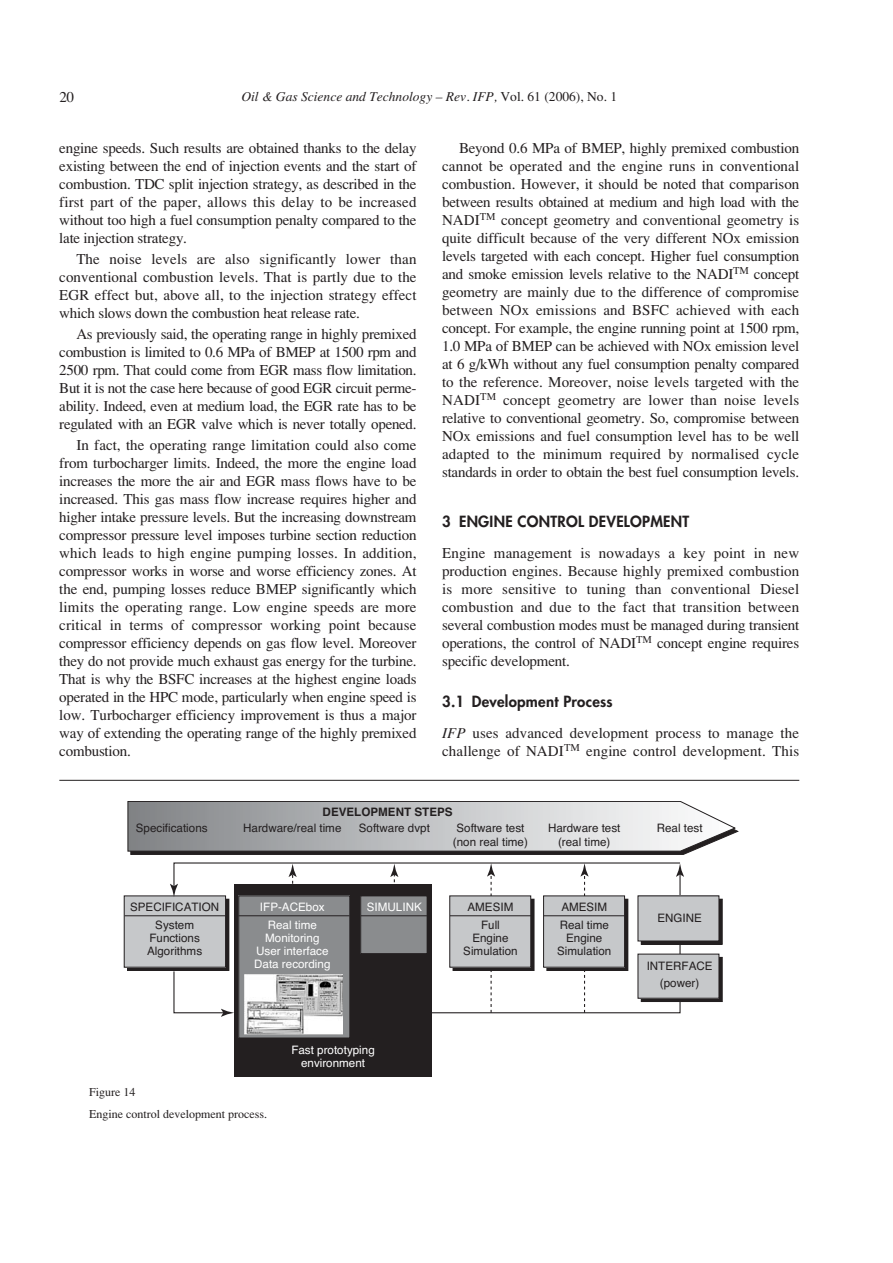
<style>
.page{position:relative;width:893px;height:1263px;background:#fff}
.page>*{position:absolute;margin:0;border:0;box-sizing:border-box;transform-origin:0 0}
.t1{font:15px/18px "Times";letter-spacing:-.015em;color:#231f20;text-align:justify}
.t2{font:15px/18px "Times";letter-spacing:.01em;color:#231f20}
.t3{font:800 15px "Futura";letter-spacing:.015em;color:#231f20}
.t4{font:italic 13.5px "Times";color:#231f20}
.t5{font:12px/21.5px "Times";color:#231f20}
.t6{font:11.7px/13px "Helvetica";color:#231f20;text-align:center}
.t7{font:11.7px/13px "Helvetica";color:#fff;text-align:center}
.t8{font:700 11.7px "Helvetica";color:#231f20}
.s1{font-style:normal}
.s2{font-style:italic}
</style>
<div class="page">
<svg style="left:127px;top:801px;width:611px;height:54px;background:#b2b3b5"></svg>
<div style="left:124px;top:896px;width:102px;height:71px;background:#c6c8ca"></div>
<div style="left:124px;top:896px;width:102px;height:72px;border:1px solid #231f20"></div>
<div style="left:234px;top:884px;width:197px;height:192px;background:#231f20"></div>
<hr style="left:125px;top:915px;width:100px;height:1px;background:#231f20">
<svg style="left:240px;top:1017px;width:108px;height:19px"></svg>
<img style="left:245px;top:1017px;width:98px;height:17px">
<div style="left:641px;top:899px;width:81px;height:45px;background:#231f20"></div>
<div style="left:641px;top:899px;width:81px;height:46px;border:1px solid #231f20"></div>
<div style="left:641px;top:957px;width:81px;height:45px;background:#231f20"></div>
<div style="left:638px;top:896px;width:81px;height:45px;background:#c6c8ca"></div>
<div style="left:638px;top:954px;width:81px;height:44px;background:#c6c8ca"></div>
<div style="left:638px;top:954px;width:81px;height:45px;border:1px solid #231f20"></div>
<svg style="left:170px;top:862px;width:514px;height:155px"></svg>
<div style="left:453px;top:899px;width:81px;height:71px;background:#231f20"></div>
<div style="left:453px;top:899px;width:81px;height:72px;border:1px solid #231f20"></div>
<div style="left:450px;top:896px;width:81px;height:71px;background:#c6c8ca"></div>
<div style="left:449px;top:896px;width:82px;height:72px;border:1px solid #231f20"></div>
<hr style="left:450px;top:915px;width:81px;height:1px;background:#231f20">
<div style="left:547px;top:899px;width:81px;height:71px;background:#231f20"></div>
<div style="left:546px;top:899px;width:82px;height:72px;border:1px solid #231f20"></div>
<div style="left:543px;top:896px;width:81px;height:71px;background:#c6c8ca"></div>
<div style="left:543px;top:896px;width:82px;height:72px;border:1px solid #231f20"></div>
<hr style="left:544px;top:915px;width:81px;height:1px;background:#231f20">
<hr style="left:59px;top:780px;width:740px;height:1px;background:#231f20">
<p class="t4" style="left:241px;top:91px;width:377px">Oil &amp; Gas Science and Technology – Rev. IFP, <span class="s1">Vol. 61 (2006), No. 1</span></p>
<p class="t1" style="left:59px;top:140px;width:359px">engine speeds. Such results are obtained thanks to the delay existing between the end of injection events and the start of combustion. TDC split injection strategy, as described in the first part of the paper, allows this delay to be increased without too high a fuel consumption penalty compared to the late injection strategy.</p>
<p class="t1" style="left:59px;top:251px;width:359px;text-indent:17px">The noise levels are also significantly lower than conventional combustion levels. That is partly due to the EGR effect but, above all, to the injection strategy effect which slows down the combustion heat release rate.</p>
<p class="t1" style="left:59px;top:326px;width:359px;text-indent:17px">As previously said, the operating range in highly premixed combustion is limited to 0.6 MPa of BMEP at 1500 rpm and 2500 rpm. That could come from EGR mass flow limitation.<br>But it is not the case here because of good EGR circuit perme&shy;ability. Indeed, even at medium load, the EGR rate has to be regulated with an EGR valve which is never totally opened.</p>
<p class="t1" style="left:59px;top:437px;width:359px;text-indent:17px">In fact, the operating range limitation could also come from turbocharger limits. Indeed, the more the engine load increases the more the air and EGR mass flows have to be increased. This gas mass flow increase requires higher and higher intake pressure levels. But the increasing downstream compressor pressure level imposes turbine section reduction which leads to high engine pumping losses. In addition, compressor works in worse and worse efficiency zones. At the end, pumping losses reduce BMEP significantly which limits the operating range. Low engine speeds are more critical in terms of compressor working point because compressor efficiency depends on gas flow level. Moreover they do not provide much exhaust gas energy for the turbine.<br>That is why the BSFC increases at the highest engine loads operated in the HPC mode, particularly when engine speed is low. Turbocharger efficiency improvement is thus a major way of extending the operating range of the highly premixed combustion.</p>
<p class="t1" style="left:59px;top:89px;width:16px">20</p>
<p class="t1" style="left:442px;top:140px;width:359px;text-indent:17px">Beyond 0.6 MPa of BMEP, highly premixed combustion cannot be operated and the engine runs in conventional combustion. However, it should be noted that comparison between results obtained at medium and high load with the NADI<sup>TM</sup> concept geometry and conventional geometry is quite difficult because of the very different NOx emission levels targeted with each concept. Higher fuel consumption and smoke emission levels relative to the NADI<sup>TM</sup> concept geometry are mainly due to the difference of compromise between NOx emissions and BSFC achieved with each concept. For example, the engine running point at 1500 rpm, 1.0 MPa of BMEP can be achieved with NOx emission level at 6 g/kWh without any fuel consumption penalty compared to the reference. Moreover, noise levels targeted with the NADI<sup>TM</sup> concept geometry are lower than noise levels relative to conventional geometry. So, compromise between NOx emissions and fuel consumption level has to be well adapted to the minimum required by normalised cycle standards in order to obtain the best fuel consumption levels.</p>
<p class="t3" style="left:442px;top:514px;width:249px">3 ENGINE CONTROL DEVELOPMENT</p>
<p class="t1" style="left:442px;top:545px;width:359px">Engine management is nowadays a key point in new production engines. Because highly premixed combustion is more sensitive to tuning than conventional Diesel combustion and due to the fact that transition between several combustion modes must be managed during transient operations, the control of NADI<sup>TM</sup> concept engine requires specific development.</p>
<p class="t3" style="left:442px;top:694px;width:172px">3.1 Development Process</p>
<p class="t2" style="left:442px;top:725px;width:359px"><span class="s2">IFP</span> uses advanced development process to manage the challenge of NADI<sup>TM</sup> engine control development. This</p>
<p class="t8" style="left:323px;top:808px;width:132px">DEVELOPMENT STEPS</p>
<p class="t6" style="left:359px;top:823px;width:73px">Software dvpt</p>
<p class="t6" style="left:453px;top:823px;width:77px;line-height:13.8px">Software test (non real time)</p>
<p class="t6" style="left:548px;top:823px;width:74px;line-height:13.8px">Hardware test (real time)</p>
<p class="t6" style="left:136px;top:823px;width:73px">Specifications</p>
<p class="t6" style="left:243px;top:823px;width:100px">Hardware/real time</p>
<p class="t6" style="left:657px;top:823px;width:47px">Real test</p>
<p class="t6" style="left:130px;top:900px;width:91px;line-height:17.4px">SPECIFICATION<br>System</p>
<p class="t6" style="left:147px;top:932px;width:56px;text-align:left">Functions<br>Algorithms</p>
<p class="t7" style="left:260px;top:902px;width:66px">IFP-ACEbox</p>
<p class="t7" style="left:367px;top:902px;width:56px">SIMULINK</p>
<p class="t7" style="left:254px;top:919px;width:78px">Real time<br>Monitoring<br>User interface<br>Data recording</p>
<p class="t7" style="left:291px;top:1045px;width:85px">Fast prototyping environment</p>
<p class="t5" style="left:89px;top:1083px;width:179px">Figure 14<br>Engine control development process.</p>
<p class="t6" style="left:467px;top:902px;width:47px">AMESIM</p>
<p class="t6" style="left:463px;top:919px;width:56px">Full<br>Engine<br>Simulation</p>
<p class="t6" style="left:561px;top:902px;width:47px">AMESIM</p>
<p class="t6" style="left:557px;top:919px;width:56px">Real time<br>Engine<br>Simulation</p>
<p class="t6" style="left:657px;top:913px;width:46px">ENGINE</p>
<p class="t6" style="left:647px;top:958px;width:67px;line-height:17.4px">INTERFACE (power)</p>
</div>
